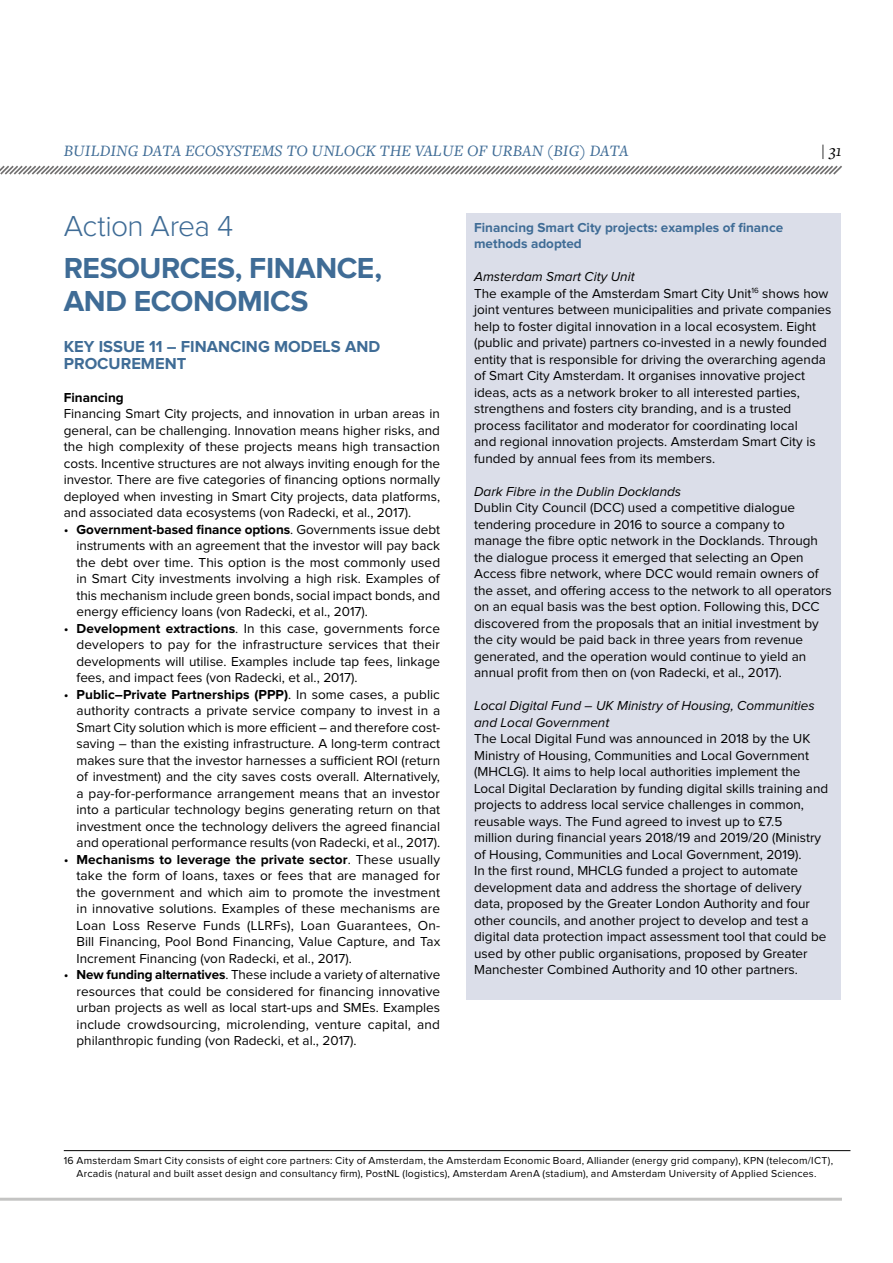
<style>
.page{position:relative;width:893px;height:1263px;background:#fff}
.page>*{position:absolute;margin:0;border:0;box-sizing:border-box;transform-origin:0 0}
._1_Title{font:700 30px/33px "Proxima Nova";letter-spacing:-.015em;color:#3f6c96}
._1_Title-2{font:300 30px "Proxima Nova";letter-spacing:-.02em;color:#3f6c96}
.t1{font:italic 16.5px "Freight Text Pro";color:#3f6c96}
.t2{font:700 16.5px/16.5px "Proxima Nova";color:#3f6c96}
.t3{font:italic 16.5px "Freight Text Pro";color:#000}
.Style4{font:13.5px/16.5px "Proxima Nova";color:#000;text-align:justify}
.Style4-2{font:italic 13.5px/16.5px "Proxima Nova";color:#000}
.Style4-3{font:700 13.5px/16.5px "Proxima Nova";color:#3f6c96}
.Style3{font:700 13.5px "Proxima Nova";color:#000}
.Footnote_text{font:10.5px/13.5px "Proxima Nova";letter-spacing:.02em;color:#000;text-align:center}
.s1{font-weight:700}
</style>
<div class="page">
<hr style="left:0;top:1198px;width:842px;height:3px;background:#9d9d9c">
<svg style="left:0;top:165px;width:842px;height:10px"></svg>
<div style="left:466px;top:213px;width:374px;height:786px;background:#dbdee9"></div>
<hr style="left:64px;top:1150px;width:786px;height:1px;background:#000">
<p class="t1" style="left:64px;top:140px;width:566px">BUILDING DATA ECOSYSTEMS TO UNLOCK THE VALUE OF URBAN (BIG) DATA</p>
<p class="t3" style="left:821px;top:140px;width:23px">| 31</p>
<p class="_1_Title-2" style="left:64px;top:209px;width:171px">Action Area 4</p>
<p class="_1_Title" style="left:64px;top:252px;width:320px">RESOURCES, FINANCE,<br>AND ECONOMICS</p>
<p class="t2" style="left:64px;top:339px;width:318px">KEY ISSUE 11 – FINANCING MODELS AND<br>PROCUREMENT</p>
<p class="Style3" style="left:64px;top:390px;width:61px">Financing</p>
<p class="Style4" style="left:64px;top:406px;width:378px">Financing Smart City projects, and innovation in urban areas in general, can be challenging. Innovation means higher risks, and the high complexity of these projects means high transaction costs. Incentive structures are not always inviting enough for the investor. There are five categories of financing options normally deployed when investing in Smart City projects, data platforms, and associated data ecosystems (von Radecki, et al., 2017).</p>
<p class="Style4" style="left:77px;top:522px;width:365px;text-indent:-13px">• <span class="s1">Government-based finance options</span>. Governments issue debt instruments with an agreement that the investor will pay back the debt over time. This option is the most commonly used in Smart City investments involving a high risk. Examples of this mechanism include green bonds, social impact bonds, and energy efficiency loans (von Radecki, et al., 2017).</p>
<p class="Style4" style="left:77px;top:621px;width:365px;text-indent:-13px">• <span class="s1">Development extractions</span>. In this case, governments force developers to pay for the infrastructure services that their developments will utilise. Examples include tap fees, linkage fees, and impact fees (von Radecki, et al., 2017).</p>
<p class="Style4" style="left:77px;top:687px;width:365px;text-indent:-13px">• <span class="s1">Public–Private Partnerships (PPP)</span>. In some cases, a public authority contracts a private service company to invest in a Smart City solution which is more efficient – and therefore cost&shy;saving – than the existing infrastructure. A long-term contract makes sure that the investor harnesses a sufficient ROI (return of investment) and the city saves costs overall. Alternatively, a pay-for-performance arrangement means that an investor into a particular technology begins generating return on that investment once the technology delivers the agreed financial and operational performance results (von Radecki, et al., 2017).</p>
<p class="Style4" style="left:77px;top:852px;width:365px;text-indent:-13px">• <span class="s1">Mechanisms to leverage the private sector</span>. These usually take the form of loans, taxes or fees that are managed for the government and which aim to promote the investment in innovative solutions. Examples of these mechanisms are Loan Loss Reserve Funds (LLRFs), Loan Guarantees, On-Bill Financing, Pool Bond Financing, Value Capture, and Tax Increment Financing (von Radecki, et al., 2017).</p>
<p class="Style4" style="left:77px;top:967px;width:365px;text-indent:-13px">• <span class="s1">New funding alternatives</span>. These include a variety of alternative resources that could be considered for financing innovative urban projects as well as local start-ups and SMEs. Examples include crowdsourcing, microlending, venture capital, and philanthropic funding (von Radecki, et al., 2017).</p>
<p class="Style4-3" style="left:474px;top:219px;width:311px">Financing Smart City projects: examples of finance methods adopted</p>
<p class="Style4-2" style="left:474px;top:269px;width:162px">Amsterdam Smart City Unit</p>
<p class="Style4" style="left:474px;top:286px;width:359px;text-align:left">The example of the Amsterdam Smart City Unit<sup>16</sup> shows how joint ventures between municipalities and private companies help to foster digital innovation in a local ecosystem. Eight (public and private) partners co-invested in a newly founded entity that is responsible for driving the overarching agenda of Smart City Amsterdam. It organises innovative project ideas, acts as a network broker to all interested parties, strengthens and fosters city branding, and is a trusted process facilitator and moderator for coordinating local<br>and regional innovation projects. Amsterdam Smart City is funded by annual fees from its members.</p>
<p class="Style4-2" style="left:474px;top:483px;width:209px">Dark Fibre in the Dublin Docklands</p>
<p class="Style4" style="left:474px;top:500px;width:359px;text-align:left">Dublin City Council (DCC) used a competitive dialogue tendering procedure in 2016 to source a company to manage the fibre optic network in the Docklands. Through the dialogue process it emerged that selecting an Open Access fibre network, where DCC would remain owners of the asset, and offering access to the network to all operators on an equal basis was the best option. Following this, DCC discovered from the proposals that an initial investment by the city would be paid back in three years from revenue generated, and the operation would continue to yield an annual profit from then on (von Radecki, et al., 2017).</p>
<p class="Style4-2" style="left:474px;top:698px;width:342px">Local Digital Fund – UK Ministry of Housing, Communities and Local Government</p>
<p class="Style4" style="left:474px;top:731px;width:356px;text-align:left">The Local Digital Fund was announced in 2018 by the UK Ministry of Housing, Communities and Local Government (MHCLG). It aims to help local authorities implement the Local Digital Declaration by funding digital skills training and projects to address local service challenges in common, reusable ways. The Fund agreed to invest up to £7.5<br>million during financial years 2018/19 and 2019/20 (Ministry of Housing, Communities and Local Government, 2019).<br>In the first round, MHCLG funded a project to automate development data and address the shortage of delivery data, proposed by the Greater London Authority and four other councils, and another project to develop and test a digital data protection impact assessment tool that could be used by other public organisations, proposed by Greater Manchester Combined Authority and 10 other partners.</p>
<p class="Footnote_text" style="left:64px;top:1154px;width:771px">16 Amsterdam Smart City consists of eight core partners: City of Amsterdam, the Amsterdam Economic Board, Alliander (energy grid company), KPN (telecom/ICT),<br>Arcadis (natural and built asset design and consultancy firm), PostNL (logistics), Amsterdam ArenA (stadium), and Amsterdam University of Applied Sciences.</p>
</div>
